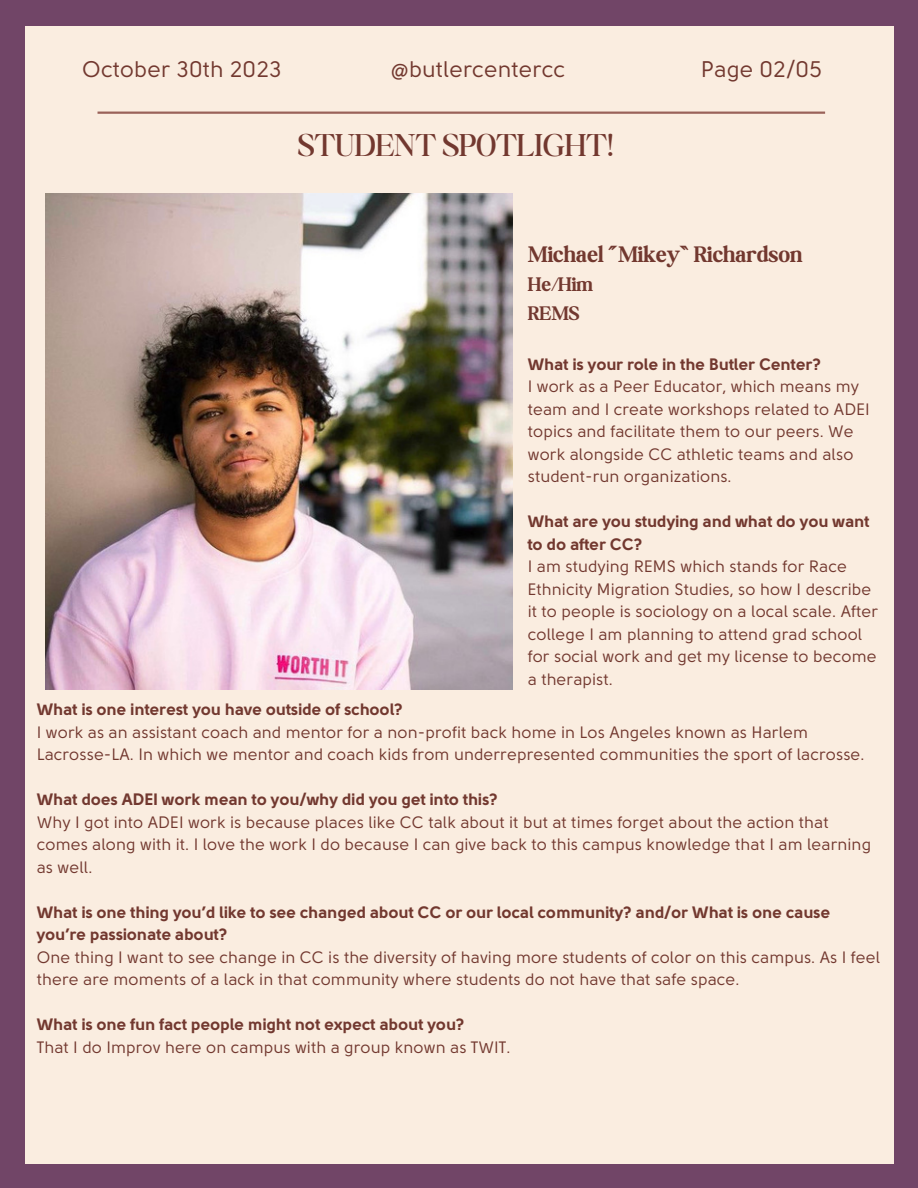
<style>
.page{position:relative;width:918px;height:1188px;background:#714567}
.page>*{position:absolute;margin:0;border:0;box-sizing:border-box;transform-origin:0 0}
.t1{font:300 33.9px "Boston Angel";color:#72382f}
.t2{font:700 24px "Boston Angel";color:#72382f}
.t3{font:22.5px "Solomon Sans";color:#72382f}
.t4{font:700 21px "Boston Angel";color:#72382f}
.t5{font:16.5px/22.5px "Solomon Sans";color:#72382f}
.t6{font:700 16.5px/22.5px "Solomon Sans";color:#72382f}
</style>
<div class="page">
<div style="left:25px;top:26px;width:868px;height:1138px;background:#faede0"></div>
<hr style="left:98px;top:112px;width:727px;height:2px;background:#996259">
<img style="left:46px;top:193px;width:466px;height:496px">
<p class="t3" style="left:82px;top:59px;width:201px">October 30th 2023</p>
<p class="t3" style="left:391px;top:59px;width:176px">@butlercentercc</p>
<p class="t1" style="left:298px;top:125px;width:317px">STUDENT SPOTLIGHT!</p>
<p class="t3" style="left:701px;top:59px;width:123px">Page 02/05</p>
<p class="t2" style="left:528px;top:240px;width:276px">Michael “Mikey” Richardson</p>
<p class="t4" style="left:528px;top:272px;width:67px">He/Him</p>
<p class="t4" style="left:528px;top:301px;width:53px">REMS</p>
<p class="t6" style="left:528px;top:353px;width:295px">What is your role in the Butler Center?</p>
<p class="t5" style="left:528px;top:376px;width:344px">I work as a Peer Educator, which means my team and I create workshops related to ADEI topics and facilitate them to our peers. We work alongside CC athletic teams and also student-run organizations.</p>
<p class="t6" style="left:528px;top:511px;width:344px">What are you studying and what do you want to do after CC?</p>
<p class="t5" style="left:528px;top:556px;width:352px">I am studying REMS which stands for Race Ethnicity Migration Studies, so how I describe it to people is sociology on a local scale. After college I am planning to attend grad school for social work and get my license to become a therapist.</p>
<p class="t6" style="left:37px;top:699px;width:368px">What is one interest you have outside of school?</p>
<p class="t5" style="left:37px;top:721px;width:829px">I work as an assistant coach and mentor for a non-profit back home in Los Angeles known as Harlem<br>Lacrosse-LA. In which we mentor and coach kids from underrepresented communities the sport of lacrosse.</p>
<p class="t6" style="left:37px;top:789px;width:463px">What does ADEI work mean to you/why did you get into this?</p>
<p class="t5" style="left:37px;top:811px;width:836px">Why I got into ADEI work is because places like CC talk about it but at times forget about the action that comes along with it. I love the work I do because I can give back to this campus knowledge that I am learning as well.</p>
<p class="t6" style="left:37px;top:901px;width:795px">What is one thing you’d like to see changed about CC or our local community? and/or What is one cause you’re passionate about?</p>
<p class="t5" style="left:37px;top:946px;width:845px">One thing I want to see change in CC is the diversity of having more students of color on this campus. As I feel there are moments of a lack in that community where students do not have that safe space.</p>
<p class="t6" style="left:37px;top:1014px;width:429px">What is one fun fact people might not expect about you?</p>
<p class="t5" style="left:37px;top:1036px;width:475px">That I do Improv here on campus with a group known as TWIT.</p>
</div>
